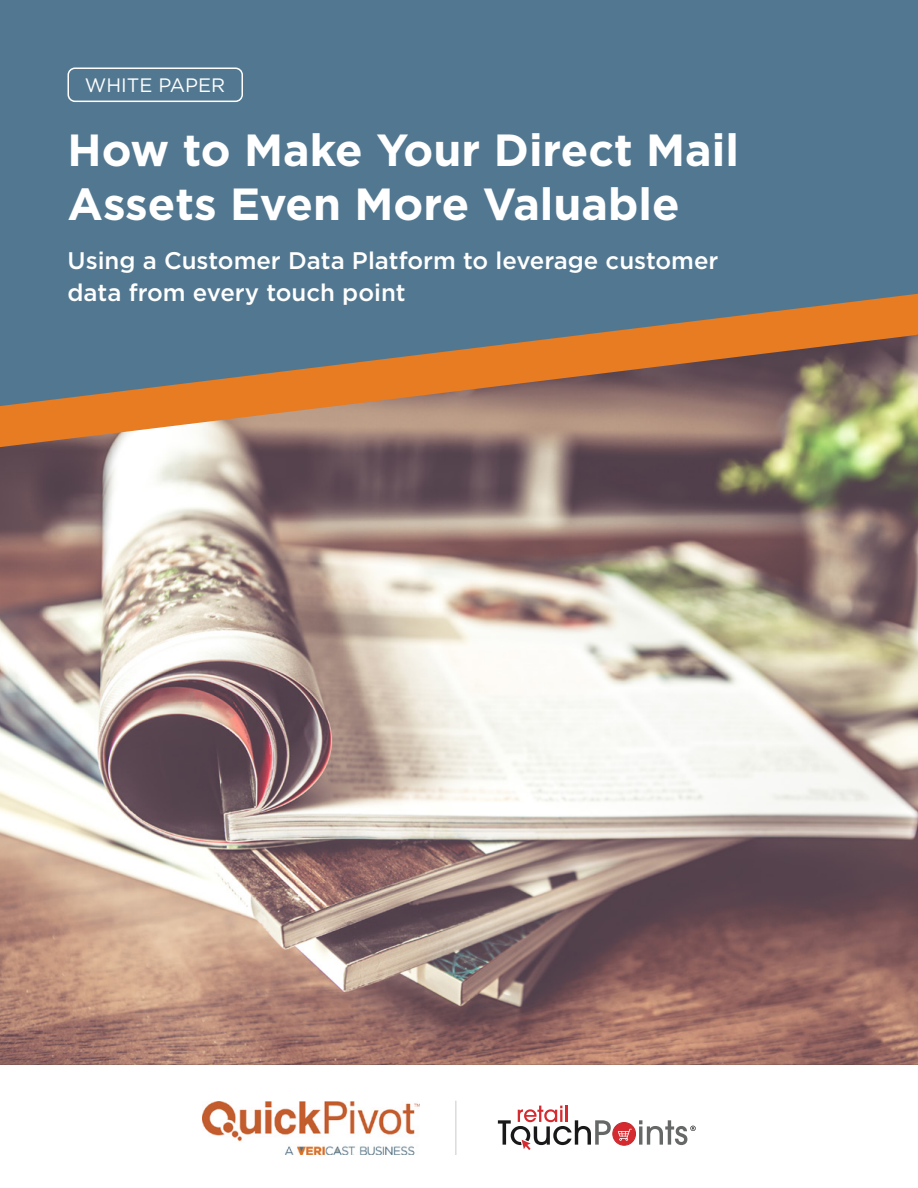
<style>
.page{position:relative;width:918px;height:1188px;background:#fff}
.page>*{position:absolute;margin:0;border:0;box-sizing:border-box;transform-origin:0 0}
.t1{font:700 45px/54px "Gotham";color:#fff}
.t2{font:500 24px/31.8px "Gotham";color:#fff}
.t3{font:19.5px "Gotham";color:#fff}
</style>
<div class="page">
<img style="left:0;top:447px;width:918px;height:618px">
<svg style="left:0;top:406px;width:918px;height:41px"></svg>
<svg style="left:0;top:0;width:918px;height:406px;fill:#527891"></svg>
<div style="left:68px;top:68px;width:175px;height:34px;border:2px solid #fff;border-radius:7px"></div>
<hr style="left:455px;top:1101px;width:2px;height:54px;background:#dcddde">
<img style="left:202px;top:1101px;width:217px;height:53px">
<svg style="left:498px;top:1106px;width:198px;height:44px"></svg>
<p class="t3" style="left:85px;top:73px;width:142px">WHITE PAPER</p>
<h1 class="t1" style="left:68px;top:123px;width:673px">How to Make Your Direct Mail<br>Assets Even More Valuable</h1>
<p class="t2" style="left:68px;top:245px;width:652px">Using a Customer Data Platform to leverage customer data from every touch point</p>
</div>
